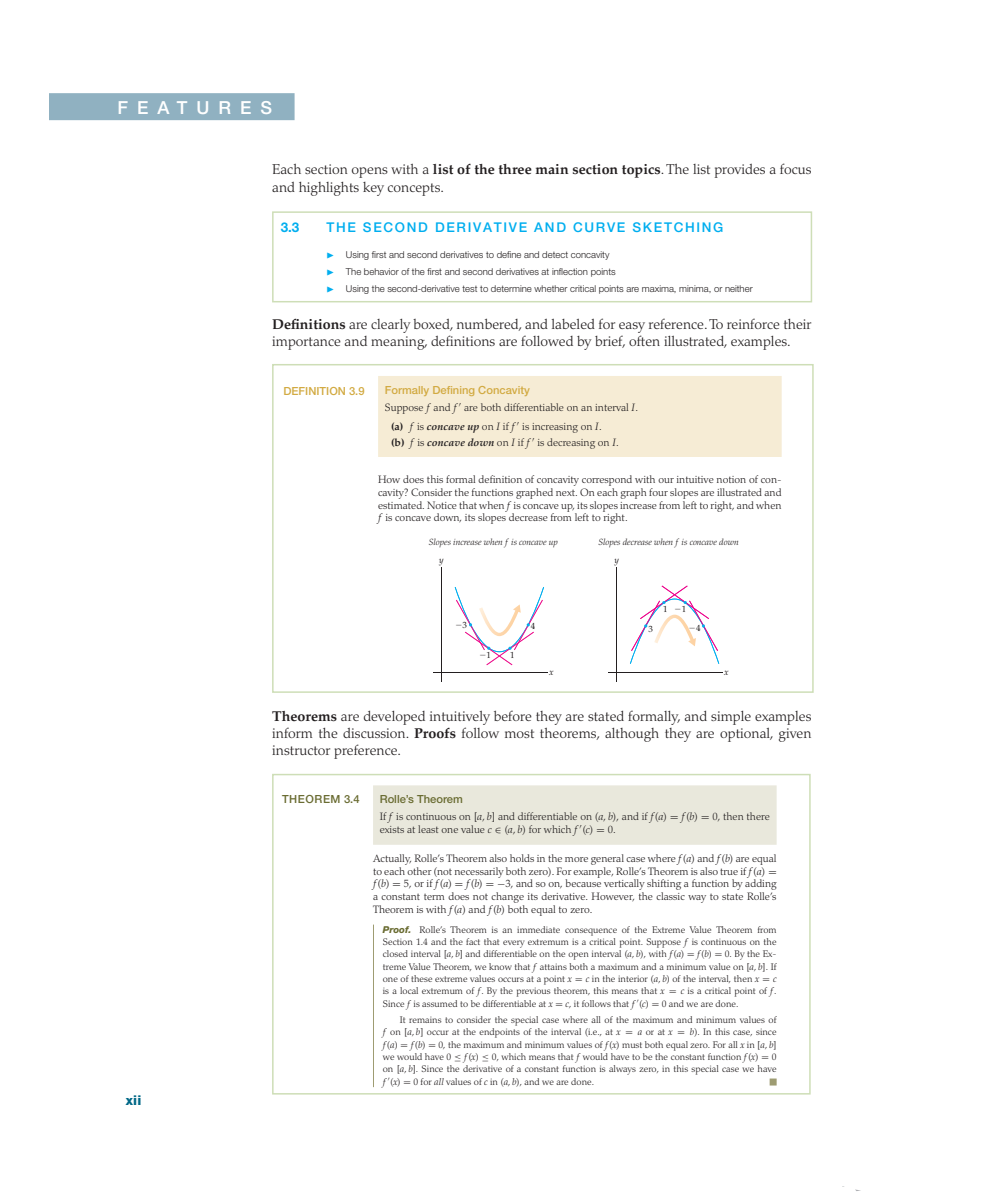
<style>
.page{position:relative;width:983px;height:1199px;background:#fff}
.page>*{position:absolute;margin:0;border:0;box-sizing:border-box;transform-origin:0 0}
.t1{font:500 18px "Helvetica Neue LT Std";letter-spacing:.5em;color:#fff}
.t2{font:300 14.25px/17.2px "Palatino LT Std";color:#231f20}
.t3{font:500 13.5px "Helvetica Neue LT Std";letter-spacing:.125em;color:#00aeef}
.t4{font:800 13.5px "Helvetica Neue LT Std";color:#006887}
.t5{font:700 13.5px "Helvetica Neue LT Std";color:#00aeef}
.t6{font:500 11.25px "Helvetica Neue LT Std";color:#d2aa42}
.t7{font:500 11.25px "Helvetica Neue LT Std";color:#6a6c32}
.t8{font:500 11.25px "Helvetica Neue LT Std";letter-spacing:.05em;color:#6a6c32}
.t9{font:300 10.65px/12.9px "Palatino LT Std";color:#231f20}
.t10{font:300 9.6px/12.3px "Palatino LT Std";color:#231f20;text-align:justify}
.t11{font:300 9.6px "Helvetica Neue LT Std";color:#231f20}
.t12{font:italic 300 9px "Palatino LT Std";color:#231f20}
.t13{font:9px "Mathematical Pi One";color:#231f20}
.t14{font:9px "Palatino";color:#231f20}
.t15{font:italic 9px "Palatino";color:#231f20}
.s1{font-weight:700}
.s2{font-family:"MSAM10";font-weight:400;font-size:10.05px;color:#00aeef}
.s3{font-style:italic}
.s4{font-weight:700;font-style:italic}
.s5{font-family:"Palatino"}
.s6{font-family:"Mathematical Pi One"}
.s7{font-family:"MTSY";font-weight:400}
.s8{font-family:"Helvetica Neue LT Std";font-weight:800;font-style:italic;color:#6a6c32}
</style>
<div class="page">
<div style="left:49px;top:93px;width:246px;height:27px;background:#90b1c1"></div>
<div style="left:272px;top:211px;width:540px;height:91px;border:2px solid #cedeb7"></div>
<div style="left:378px;top:376px;width:404px;height:81px;background:#f6ecd5"></div>
<hr style="left:441px;top:567px;width:1px;height:114px;background:#231f20">
<hr style="left:433px;top:672px;width:114px;height:1px;background:#231f20">
<svg style="left:455px;top:587px;width:89px;height:78px"></svg>
<hr style="left:616px;top:567px;width:1px;height:114px;background:#231f20">
<hr style="left:608px;top:672px;width:114px;height:1px;background:#231f20">
<svg style="left:630px;top:586px;width:89px;height:78px"></svg>
<div style="left:272px;top:364px;width:542px;height:329px;border:2px solid #cedeb7"></div>
<div style="left:373px;top:785px;width:403px;height:60px;background:#e9e8dc"></div>
<hr style="left:373px;top:924px;width:1px;height:163px;background:#9e9c72">
<div style="left:769px;top:1078px;width:7px;height:7px;background:#9e9c72"></div>
<div style="left:272px;top:774px;width:539px;height:320px;border:2px solid #cedeb7"></div>
<h1 class="t1" style="left:117px;top:101px;width:156px">FEATURES</h1>
<h2 class="t2" style="left:272px;top:163px;width:541px">Each section opens with a <span class="s1">list of the three main section topics</span>. The list provides a focus and highlights key concepts.</h2>
<h3 class="t5" style="left:281px;top:219px;width:20px">3.3</h3>
<h3 class="t3" style="left:326px;top:222px;width:399px">THE SECOND DERIVATIVE AND CURVE SKETCHING</h3>
<p class="t11" style="left:327px;top:252px;width:284px"><span class="s2">-</span> Using first and second derivatives to define and detect concavity</p>
<p class="t11" style="left:327px;top:268px;width:291px"><span class="s2">-</span> The behavior of the first and second derivatives at inflection points</p>
<p class="t11" style="left:327px;top:285px;width:427px"><span class="s2">-</span> Using the second-derivative test to determine whether critical points are maxima, minima, or neither</p>
<h2 class="t2" style="left:272px;top:317px;width:541px"><span class="s1">Definitions</span> are clearly boxed, numbered, and labeled for easy reference. To reinforce their importance and meaning, definitions are followed by brief, often illustrated, examples.</h2>
<p class="t6" style="left:283px;top:387px;width:83px">DEFINITION 3.9</p>
<p class="t6" style="left:385px;top:386px;width:147px">Formally Defining Concavity</p>
<p class="t9" style="left:391px;top:399px;width:248px;line-height:19.4px;text-indent:-6px">Suppose <span class="s3">f</span> and <span class="s3">f</span> <sup>-</sup> are both differentiable on an interval <span class="s3">I</span>. <span class="s1">(a)</span> <span class="s3">f</span> is <span class="s4">concave up</span> on <span class="s3">I</span> if <span class="s3">f</span> <sup>-</sup> is increasing on <span class="s3">I</span>.</p>
<p class="t9" style="left:391px;top:438px;width:229px"><span class="s1">(b)</span> <span class="s3">f</span> is <span class="s4">concave down</span> on <span class="s3">I</span> if <span class="s3">f</span> <sup>-</sup> is decreasing on <span class="s3">I</span>.</p>
<p class="t9" style="left:378px;top:474px;width:405px;text-align:justify">How does this formal definition of concavity correspond with our intuitive notion of con&shy;cavity? Consider the functions graphed next. On each graph four slopes are illustrated and estimated. Notice that when <span class="s3">f</span> is concave up, its slopes increase from left to right, and when <span class="s3">f</span> is concave down, its slopes decrease from left to right.</p>
<p class="t12" style="left:429px;top:539px;width:130px">Slopes increase when f is concave up</p>
<p class="t12" style="left:598px;top:539px;width:142px">Slopes decrease when f is concave down</p>
<p class="t15" style="left:439px;top:555px;width:6px">y</p>
<p class="t15" style="left:614px;top:555px;width:6px">y</p>
<p class="t13" style="left:455px;top:621px;width:13px">-<span class="s5">3</span></p>
<p class="t13" style="left:479px;top:651px;width:13px">-<span class="s5">1</span></p>
<p class="t14" style="left:510px;top:649px;width:6px">1</p>
<p class="t14" style="left:531px;top:621px;width:6px">4</p>
<p class="t15" style="left:549px;top:667px;width:6px">x</p>
<p class="t14" style="left:649px;top:623px;width:6px">3</p>
<p class="t14" style="left:663px;top:604px;width:25px">1 <span class="s6">-</span>1</p>
<p class="t13" style="left:689px;top:624px;width:13px">-<span class="s5">4</span></p>
<p class="t15" style="left:724px;top:667px;width:6px">x</p>
<h2 class="t2" style="left:272px;top:709px;width:541px;text-align:justify"><span class="s1">Theorems</span> are developed intuitively before they are stated formally, and simple examples inform the discussion. <span class="s1">Proofs</span> follow most theorems, although they are optional, given instructor preference.</h2>
<h3 class="t4" style="left:126px;top:1095px;width:17px">xii</h3>
<p class="t8" style="left:282px;top:795px;width:79px">THEOREM 3.4</p>
<p class="t7" style="left:380px;top:795px;width:85px">Rolle’s Theorem</p>
<p class="t9" style="left:380px;top:811px;width:392px">If <span class="s3">f</span> is continuous on [<span class="s3">a</span>, <span class="s3">b</span>] and differentiable on (<span class="s3">a</span>, <span class="s3">b</span>), and if <span class="s3">f</span>(<span class="s3">a</span>) <span class="s7">=</span> <span class="s3">f</span>(<span class="s3">b</span>) <span class="s7">=</span> 0, then there exists at least one value <span class="s3">c</span> <span class="s7">∈</span> (<span class="s3">a</span>, <span class="s3">b</span>) for which <span class="s3">f</span> <sup>-</sup>(<span class="s3">c</span>) <span class="s7">=</span> 0.</p>
<p class="t9" style="left:373px;top:853px;width:405px;text-align:justify">Actually, Rolle’s Theorem also holds in the more general case where <span class="s3">f</span>(<span class="s3">a</span>) and <span class="s3">f</span>(<span class="s3">b</span>) are equal to each other (not necessarily both zero). For example, Rolle’s Theorem is also true if <span class="s3">f</span>(<span class="s3">a</span>) <span class="s7">= </span><span class="s3">f</span>(<span class="s3">b</span>) <span class="s7">=</span> 5, or if <span class="s3">f</span>(<span class="s3">a</span>) <span class="s7">=</span> <span class="s3">f</span>(<span class="s3">b</span>) <span class="s7">= −</span>3, and so on, because vertically shifting a function by adding a constant term does not change its derivative. However, the classic way to state Rolle’s Theorem is with <span class="s3">f</span>(<span class="s3">a</span>) and <span class="s3">f</span>(<span class="s3">b</span>) both equal to zero.</p>
<p class="t10" style="left:383px;top:924px;width:395px"><span class="s8">Proof.</span> Rolle’s Theorem is an immediate consequence of the Extreme Value Theorem from Section 1.4 and the fact that every extremum is a critical point. Suppose <span class="s3">f</span> is continuous on the closed interval [<span class="s3">a</span>, <span class="s3">b</span>] and differentiable on the open interval (<span class="s3">a</span>, <span class="s3">b</span>), with <span class="s3">f</span>(<span class="s3">a</span>) <span class="s7">=</span> <span class="s3">f</span>(<span class="s3">b</span>) <span class="s7">=</span> 0. By the Ex&shy;treme Value Theorem, we know that <span class="s3">f</span> attains both a maximum and a minimum value on [<span class="s3">a</span>, <span class="s3">b</span>]. If one of these extreme values occurs at a point <span class="s3">x</span> <span class="s7">=</span> <span class="s3">c</span> in the interior (<span class="s3">a</span>, <span class="s3">b</span>) of the interval, then <span class="s3">x</span> <span class="s7">=</span> <span class="s3">c </span>is a local extremum of <span class="s3">f</span> . By the previous theorem, this means that <span class="s3">x</span> <span class="s7">=</span> <span class="s3">c</span> is a critical point of <span class="s3">f</span> .<br>Since <span class="s3">f</span> is assumed to be differentiable at <span class="s3">x</span> <span class="s7">=</span> <span class="s3">c</span>, it follows that <span class="s3">f</span> <sup>-</sup>(<span class="s3">c</span>) <span class="s7">=</span> 0 and we are done.</p>
<p class="t10" style="left:383px;top:1015px;width:395px;text-indent:17px">It remains to consider the special case where all of the maximum and minimum values of <span class="s3">f</span> on [<span class="s3">a</span>, <span class="s3">b</span>] occur at the endpoints of the interval (i.e., at <span class="s3">x</span> <span class="s7">=</span> <span class="s3">a</span> or at <span class="s3">x</span> <span class="s7">=</span> <span class="s3">b</span>). In this case, since <span class="s3">f</span>(<span class="s3">a</span>) <span class="s7">=</span> <span class="s3">f</span>(<span class="s3">b</span>) <span class="s7">=</span> 0, the maximum and minimum values of <span class="s3">f</span>(<span class="s3">x</span>) must both equal zero. For all <span class="s3">x</span> in [<span class="s3">a</span>, <span class="s3">b</span>] we would have 0 <span class="s7">≤</span> <span class="s3">f</span>(<span class="s3">x</span>) <span class="s7">≤</span> 0, which means that <span class="s3">f</span> would have to be the constant function <span class="s3">f</span>(<span class="s3">x</span>) <span class="s7">=</span> 0 on [<span class="s3">a</span>, <span class="s3">b</span>]. Since the derivative of a constant function is always zero, in this special case we have <span class="s3">f</span> <sup>-</sup>(<span class="s3">x</span>) <span class="s7">=</span> 0 for <span class="s3">all</span> values of <span class="s3">c</span> in (<span class="s3">a</span>, <span class="s3">b</span>), and we are done.</p>
</div>
